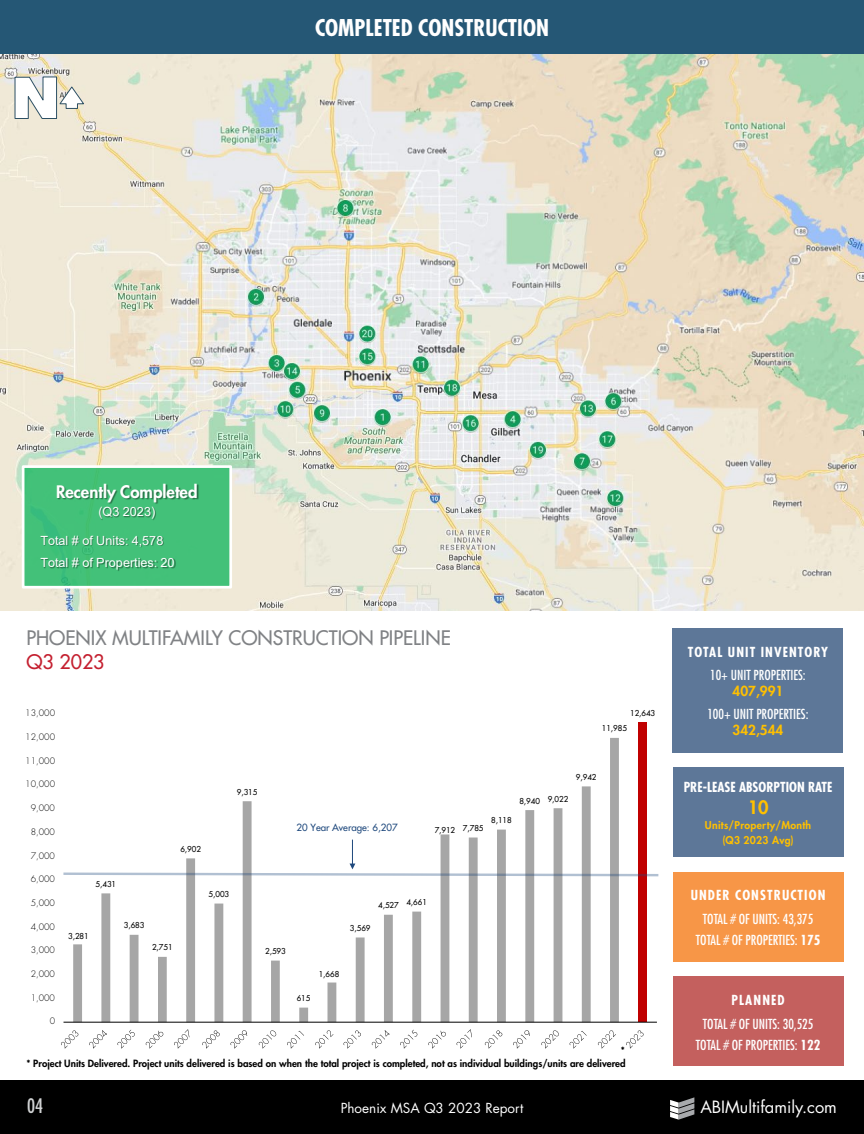
<style>
.page{position:relative;width:864px;height:1134px;background:#fff}
.page>*{position:absolute;margin:0;border:0;box-sizing:border-box;transform-origin:0 0}
.t1{font:700 condensed 22.5px "Futura Std";color:#fff}
.t2{font:500 19.5px "Futura Std";color:#808285}
.t3{font:500 19.5px "Futura Std";color:#c42030}
.t4{font:condensed 19.5px "Futura Std";color:#d1d3d4}
.t5{font:800 18px "Futura Std";color:#ffc000}
.t6{font:800 16.8px "Futura Std";color:#fff}
.t7{font:16.5px "Futura Std";color:#fff}
.t8{font:condensed 13.5px/20.7px "Futura Std";color:#fff;text-align:center}
.t9{font:700 condensed 13.5px "Futura Std";letter-spacing:.08em;color:#fff}
.t10{font:700 condensed 13.5px "Futura Std";color:#fff}
.t11{font:13.5px "Futura Std";color:#fff}
.t12{font:800 13.5px "Futura Std";color:#ffc000}
.t13{font:12.6px/22.5px "Arial";color:#fff}
.t14{font:800 10.5px/15px "Futura Std";letter-spacing:.025em;color:#ffc000;text-align:center}
.t15{font:800 9.75px "Futura Std";color:#000}
.t16{font:500 9.75px "Futura Std";color:#1f497d}
.t17{font:300 8.7px "Futura Std";letter-spacing:-.005em;color:#000}
.t18{font:500 7.95px "Futura Std";letter-spacing:-.005em;color:#000}
.s1{font-weight:700}
</style>
<div class="page">
<div style="left:638px;top:722px;width:9px;height:300px;background:#c00000"></div>
<svg style="left:73px;top:738px;width:546px;height:284px"></svg>
<hr style="left:64px;top:1022px;width:593px;height:1px;background:#000">
<svg style="left:61px;top:1030px;width:17px;height:19px"></svg>
<svg style="left:89px;top:1030px;width:18px;height:19px"></svg>
<svg style="left:117px;top:1030px;width:18px;height:19px"></svg>
<svg style="left:146px;top:1031px;width:17px;height:18px"></svg>
<svg style="left:174px;top:1029px;width:15px;height:20px"></svg>
<svg style="left:202px;top:1030px;width:18px;height:19px"></svg>
<svg style="left:231px;top:1030px;width:16px;height:19px"></svg>
<svg style="left:259px;top:1030px;width:17px;height:19px"></svg>
<svg style="left:287px;top:1031px;width:17px;height:18px"></svg>
<svg style="left:315px;top:1030px;width:18px;height:19px"></svg>
<svg style="left:344px;top:1030px;width:17px;height:19px"></svg>
<svg style="left:372px;top:1030px;width:18px;height:19px"></svg>
<svg style="left:400px;top:1030px;width:17px;height:19px"></svg>
<svg style="left:428px;top:1031px;width:18px;height:18px"></svg>
<svg style="left:457px;top:1029px;width:15px;height:20px"></svg>
<svg style="left:485px;top:1030px;width:17px;height:19px"></svg>
<svg style="left:513px;top:1030px;width:17px;height:19px"></svg>
<svg style="left:541px;top:1030px;width:18px;height:19px"></svg>
<svg style="left:570px;top:1031px;width:17px;height:18px"></svg>
<svg style="left:598px;top:1030px;width:18px;height:19px"></svg>
<svg style="left:626px;top:1030px;width:18px;height:19px"></svg>
<svg style="left:63px;top:840px;width:596px;height:38px"></svg>
<img style="left:1px;top:54px;width:862px;height:556px">
<div style="left:23px;top:467px;width:208px;height:120px;background:#43c179"></div>
<div style="left:22px;top:465px;width:210px;height:124px;border:3px solid #fff"></div>
<img style="left:57px;top:476px;width:142px;height:37px">
<img style="left:90px;top:500px;width:75px;height:20px">
<img style="left:41px;top:528px;width:123px;height:23px">
<img style="left:41px;top:551px;width:135px;height:29px">
<svg style="left:14px;top:76px;width:71px;height:43px"></svg>
<div style="left:673px;top:872px;width:171px;height:90px;background:#f79647"></div>
<div style="left:672px;top:628px;width:171px;height:125px;background:#5d7798"></div>
<div style="left:673px;top:767px;width:171px;height:90px;background:#5d7798"></div>
<div style="left:673px;top:976px;width:171px;height:90px;background:#c4605e"></div>
<div style="left:0;top:0;width:864px;height:54px;background:#255775"></div>
<div style="left:0;top:1080px;width:864px;height:54px;background:#000"></div>
<svg style="left:670px;top:1097px;width:24px;height:23px"></svg>
<h1 class="t1" style="left:315px;top:14px;width:235px">COMPLETED CONSTRUCTION</h1>
<h3 class="t6" style="left:56px;top:481px;width:143px">Recently Completed</h3>
<p class="t13" style="left:98px;top:500px;width:58px">(Q3 2023)</p>
<p class="t13" style="left:40px;top:529px;width:136px">Total # of Units: 4,578<br>Total # of Properties: 20</p>
<h2 class="t2" style="left:26px;top:626px;width:426px">PHOENIX MULTIFAMILY CONSTRUCTION PIPELINE</h2>
<h2 class="t3" style="left:26px;top:649px;width:80px">Q3 2023</h2>
<p class="t17" style="left:25px;top:708px;width:31px">13,000</p>
<p class="t17" style="left:25px;top:732px;width:31px">12,000</p>
<p class="t17" style="left:25px;top:755px;width:31px">11,000</p>
<p class="t17" style="left:25px;top:779px;width:31px">10,000</p>
<p class="t17" style="left:31px;top:803px;width:26px">9,000</p>
<p class="t17" style="left:31px;top:826px;width:26px">8,000</p>
<p class="t17" style="left:31px;top:850px;width:26px">7,000</p>
<p class="t17" style="left:31px;top:874px;width:26px">6,000</p>
<p class="t17" style="left:31px;top:897px;width:26px">5,000</p>
<p class="t17" style="left:31px;top:921px;width:26px">4,000</p>
<p class="t17" style="left:31px;top:945px;width:26px">3,000</p>
<p class="t17" style="left:31px;top:969px;width:26px">2,000</p>
<p class="t17" style="left:31px;top:992px;width:26px">1,000</p>
<p class="t17" style="left:50px;top:1016px;width:7px">0</p>
<p class="t18" style="left:630px;top:708px;width:27px">12,643</p>
<p class="t18" style="left:602px;top:724px;width:27px">11,985</p>
<p class="t18" style="left:237px;top:787px;width:22px">9,315</p>
<p class="t18" style="left:180px;top:844px;width:22px">6,902</p>
<p class="t18" style="left:96px;top:879px;width:22px">5,431</p>
<p class="t18" style="left:68px;top:931px;width:22px">3,281</p>
<p class="t18" style="left:124px;top:920px;width:22px">3,683</p>
<p class="t18" style="left:152px;top:943px;width:22px">2,751</p>
<p class="t18" style="left:209px;top:889px;width:22px">5,003</p>
<p class="t18" style="left:265px;top:946px;width:22px">2,593</p>
<p class="t16" style="left:296px;top:822px;width:103px">20 Year Average: 6,207</p>
<p class="t18" style="left:435px;top:824px;width:50px">7,912 7,785</p>
<p class="t18" style="left:491px;top:815px;width:22px">8,118</p>
<p class="t18" style="left:519px;top:795px;width:50px">8,940 9,022</p>
<p class="t18" style="left:576px;top:772px;width:22px">9,942</p>
<p class="t18" style="left:378px;top:899px;width:50px">4,527 4,661</p>
<p class="t18" style="left:350px;top:923px;width:22px">3,569</p>
<p class="t18" style="left:297px;top:993px;width:15px">615</p>
<p class="t18" style="left:319px;top:969px;width:22px">1,668</p>
<p class="t15" style="left:621px;top:1044px;width:6px">*</p>
<p class="t15" style="left:26px;top:1057px;width:601px">* Project Units Delivered. Project units delivered is based on when the total project is completed, not as individual buildings/units are delivered</p>
<h3 class="t9" style="left:688px;top:644px;width:142px">TOTAL UNIT INVENTORY</h3>
<h3 class="t8" style="left:710px;top:664px;width:97px">10+ UNIT PROPERTIES:</h3>
<h3 class="t12" style="left:733px;top:683px;width:52px">407,991</h3>
<h3 class="t8" style="left:707px;top:703px;width:103px">100+ UNIT PROPERTIES:</h3>
<h3 class="t12" style="left:733px;top:721px;width:52px">342,544</h3>
<h3 class="t10" style="left:684px;top:779px;width:150px">PRE-LEASE ABSORPTION RATE</h3>
<h3 class="t5" style="left:748px;top:796px;width:22px">10</h3>
<p class="t14" style="left:705px;top:817px;width:108px">Units/Property/Month (Q3 2023 Avg)</p>
<h3 class="t9" style="left:691px;top:887px;width:136px">UNDER CONSTRUCTION</h3>
<h3 class="t8" style="left:696px;top:909px;width:126px">TOTAL # OF UNITS: 43,375<br>TOTAL # OF PROPERTIES: <span class="s1">175</span></h3>
<h3 class="t9" style="left:732px;top:992px;width:55px">PLANNED</h3>
<h3 class="t8" style="left:696px;top:1014px;width:126px">TOTAL # OF UNITS: 30,525<br>TOTAL # OF PROPERTIES: <span class="s1">122</span></h3>
<h2 class="t4" style="left:27px;top:1095px;width:18px">04</h2>
<h3 class="t11" style="left:341px;top:1100px;width:184px">Phoenix MSA Q3 2023 Report</h3>
<h3 class="t7" style="left:700px;top:1097px;width:138px">ABIMultifamily.com</h3>
</div>
